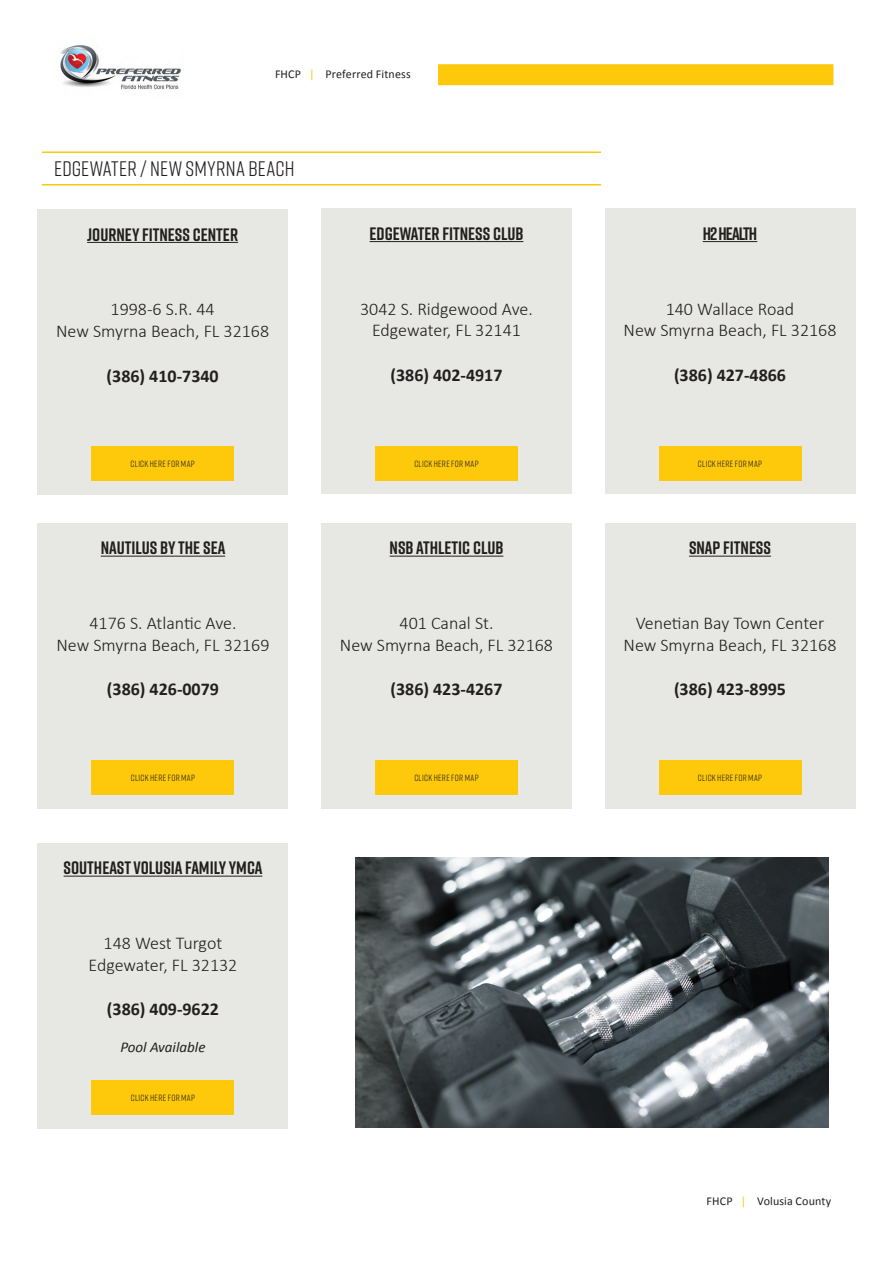
<style>
.page{position:relative;width:893px;height:1263px;background:#fff}
.page>*{position:absolute;margin:0;border:0;box-sizing:border-box;transform-origin:0 0}
._10_Content_black_So{font:21px "Rift";letter-spacing:.01em;color:#231f20}
.t1{font:300 18px "Calibri";color:#231f20}
.t2{font:700 18px "Rift";color:#231f20}
.t3{font:700 18px "Calibri";color:#231f20}
.t4{font:700 18px "Rift";letter-spacing:-.05em;color:#231f20}
.t5{font:italic 15px "Calibri";color:#231f20}
._8_Content_black_Sou{font:12px "Calibri";letter-spacing:.01em;color:#231f20}
._6_Content_black_Sou{font:9px "Rift";letter-spacing:.04em;color:#231f20}
.s1{color:#fec80b}
</style>
<div class="page">
<div style="left:37px;top:523px;width:251px;height:285px;background:#e7e8e4"></div>
<div style="left:37px;top:843px;width:251px;height:285px;background:#e7e8e4"></div>
<div style="left:438px;top:64px;width:395px;height:21px;background:#fec80b"></div>
<img style="left:60px;top:45px;width:121px;height:45px">
<hr style="left:42px;top:151px;width:559px;height:2px;background:#fec80b">
<hr style="left:42px;top:184px;width:559px;height:1px;background:#fec80b">
<div style="left:321px;top:208px;width:251px;height:286px;background:#e7e8e4"></div>
<hr style="left:370px;top:241px;width:153px;height:1px;background:#231f20">
<div style="left:604px;top:208px;width:251px;height:286px;background:#e7e8e4"></div>
<hr style="left:703px;top:241px;width:54px;height:1px;background:#231f20">
<hr style="left:101px;top:556px;width:124px;height:1px;background:#231f20">
<div style="left:321px;top:523px;width:251px;height:285px;background:#e7e8e4"></div>
<hr style="left:390px;top:556px;width:113px;height:1px;background:#231f20">
<div style="left:604px;top:523px;width:251px;height:285px;background:#e7e8e4"></div>
<hr style="left:689px;top:556px;width:82px;height:1px;background:#231f20">
<hr style="left:64px;top:876px;width:198px;height:1px;background:#231f20">
<div style="left:37px;top:209px;width:251px;height:285px;background:#e7e8e4"></div>
<hr style="left:87px;top:242px;width:151px;height:1px;background:#231f20">
<img style="left:356px;top:857px;width:472px;height:270px">
<div style="left:375px;top:446px;width:143px;height:34px;background:#fec80b"></div>
<div style="left:659px;top:446px;width:142px;height:34px;background:#fec80b"></div>
<div style="left:92px;top:760px;width:142px;height:34px;background:#fec80b"></div>
<div style="left:375px;top:760px;width:143px;height:34px;background:#fec80b"></div>
<div style="left:659px;top:760px;width:142px;height:34px;background:#fec80b"></div>
<div style="left:92px;top:1080px;width:142px;height:34px;background:#fec80b"></div>
<div style="left:92px;top:447px;width:142px;height:34px;background:#fec80b"></div>
<p class="_8_Content_black_Sou" style="left:275px;top:67px;width:137px">FHCP <span class="s1">|</span> Preferred Fitness</p>
<p class="_10_Content_black_So" style="left:54px;top:154px;width:242px">EDGEWATER / NEW SMYRNA BEACH</p>
<p class="t2" style="left:87px;top:221px;width:152px">JOURNEY FITNESS CENTER</p>
<p class="t2" style="left:370px;top:221px;width:155px">EDGEWATER FITNESS CLUB</p>
<p class="t4" style="left:703px;top:221px;width:56px">H2 HEALTH</p>
<p class="t1" style="left:111px;top:298px;width:106px">1998-6 S.R. 44</p>
<p class="t1" style="left:56px;top:320px;width:215px">New Smyrna Beach, FL 32168</p>
<p class="t3" style="left:107px;top:363px;width:114px">(386) 410-7340</p>
<p class="t1" style="left:360px;top:297px;width:174px">3042 S. Ridgewood Ave.</p>
<p class="t1" style="left:372px;top:319px;width:150px">Edgewater, FL 32141</p>
<p class="t3" style="left:390px;top:362px;width:114px">(386) 402-4917</p>
<p class="t1" style="left:666px;top:297px;width:130px">140 Wallace Road</p>
<p class="t1" style="left:623px;top:319px;width:215px">New Smyrna Beach, FL 32168</p>
<p class="t3" style="left:674px;top:362px;width:114px">(386) 427-4866</p>
<p class="_6_Content_black_Sou" style="left:131px;top:458px;width:66px">CLICK HERE FOR MAP</p>
<p class="_6_Content_black_Sou" style="left:414px;top:457px;width:66px">CLICK HERE FOR MAP</p>
<p class="_6_Content_black_Sou" style="left:698px;top:457px;width:66px">CLICK HERE FOR MAP</p>
<p class="t2" style="left:101px;top:535px;width:126px">NAUTILUS BY THE SEA</p>
<p class="t2" style="left:390px;top:535px;width:115px">NSB ATHLETIC CLUB</p>
<p class="t2" style="left:689px;top:535px;width:84px">SNAP FITNESS</p>
<p class="t1" style="left:90px;top:612px;width:148px">4176 S. Atlantic Ave.</p>
<p class="t1" style="left:56px;top:634px;width:215px">New Smyrna Beach, FL 32169</p>
<p class="t3" style="left:107px;top:677px;width:114px">(386) 426-0079</p>
<p class="t1" style="left:400px;top:612px;width:95px">401 Canal St.</p>
<p class="t1" style="left:340px;top:634px;width:215px">New Smyrna Beach, FL 32168</p>
<p class="t3" style="left:390px;top:677px;width:114px">(386) 423-4267</p>
<p class="t1" style="left:636px;top:612px;width:190px">Venetian Bay Town Center</p>
<p class="t1" style="left:623px;top:634px;width:215px">New Smyrna Beach, FL 32168</p>
<p class="t3" style="left:674px;top:677px;width:114px">(386) 423-8995</p>
<p class="_6_Content_black_Sou" style="left:131px;top:772px;width:66px">CLICK HERE FOR MAP</p>
<p class="_6_Content_black_Sou" style="left:414px;top:772px;width:66px">CLICK HERE FOR MAP</p>
<p class="_6_Content_black_Sou" style="left:698px;top:772px;width:66px">CLICK HERE FOR MAP</p>
<p class="t2" style="left:64px;top:855px;width:200px">SOUTHEAST VOLUSIA FAMILY YMCA</p>
<p class="t1" style="left:104px;top:932px;width:120px">148 West Turgot</p>
<p class="t1" style="left:89px;top:953px;width:150px">Edgewater, FL 32132</p>
<p class="t3" style="left:107px;top:997px;width:114px">(386) 409-9622</p>
<p class="t5" style="left:120px;top:1037px;width:87px">Pool Available</p>
<p class="_6_Content_black_Sou" style="left:131px;top:1091px;width:66px">CLICK HERE FOR MAP</p>
<p class="_8_Content_black_Sou" style="left:707px;top:1193px;width:126px">FHCP <span class="s1">|</span> Volusia County</p>
</div>
